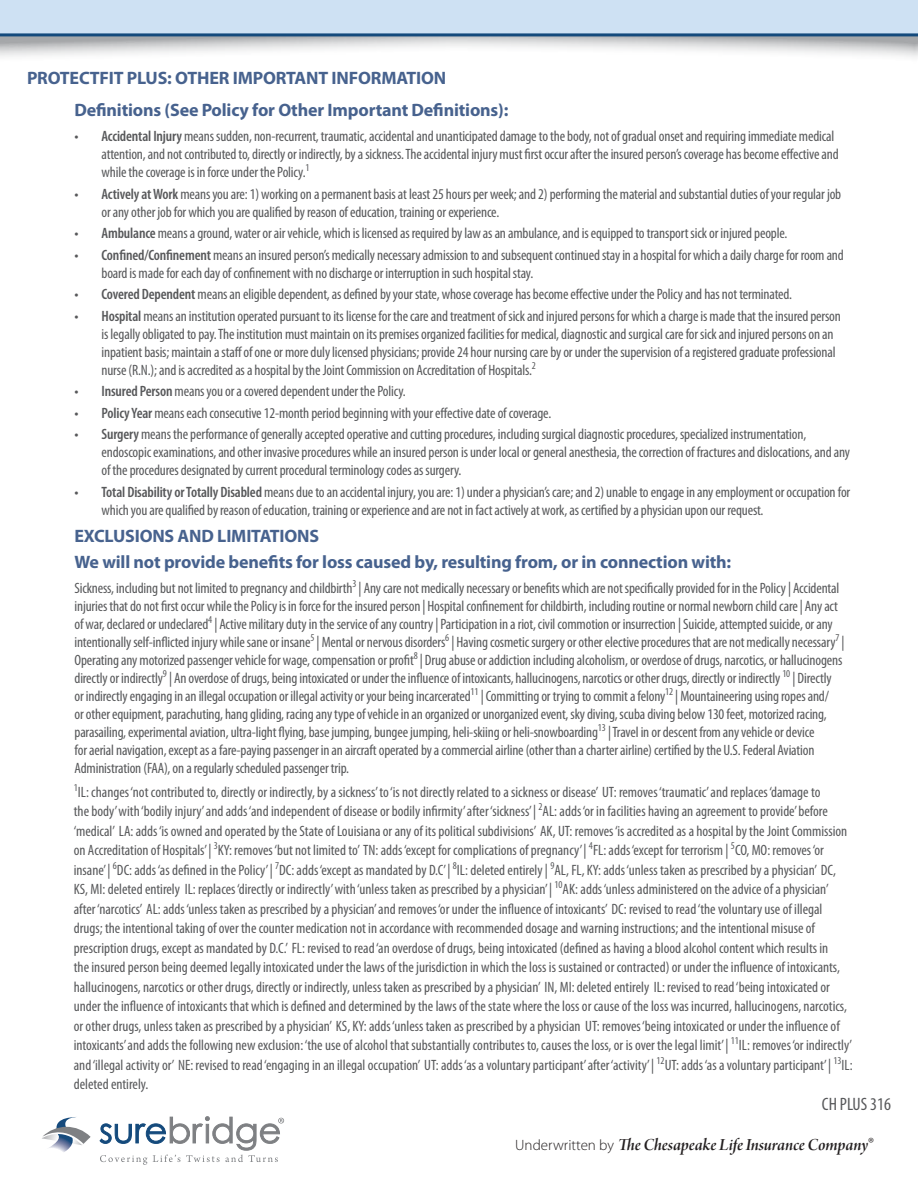
<style>
.page{position:relative;width:918px;height:1188px;background:#fff}
.page>*{position:absolute;margin:0;border:0;box-sizing:border-box;transform-origin:0 0}
.t1{font:700 18px "Myriad Pro";letter-spacing:-.01em;color:#47628e}
.t2{font:18px "Arno Pro Smbd Italic Display";letter-spacing:-.005em;color:#231f20}
.t3{font:condensed 18px "Myriad Pro";color:#57585a}
.t4{font:condensed 15px/18px "Myriad Pro";letter-spacing:-.01em;color:#57585a}
.s1{font-weight:600}
.s2{font-family:"Myriad Pro";font-weight:300;font-size:15px}
</style>
<div class="page">
<svg style="left:0;top:36px;width:918px;height:21px"></svg>
<svg style="left:0;top:0;width:918px;height:36px;background:#c0d6ea"></svg>
<svg style="left:42px;top:1117px;width:49px;height:35px"></svg>
<svg style="left:99px;top:1116px;width:185px;height:49px"></svg>
<p class="t1" style="left:27px;top:66px;width:421px">PROTECTFIT PLUS: OTHER IMPORTANT INFORMATION</p>
<p class="t1" style="left:75px;top:98px;width:435px">Definitions (See Policy for Other Important Definitions):</p>
<p class="t4" style="left:102px;top:127px;width:739px;text-indent:-27px"><span class="s1">• Accidental Injury</span> means sudden, non-recurrent, traumatic, accidental and unanticipated damage to the body, not of gradual onset and requiring immediate medical attention, and not contributed to, directly or indirectly, by a sickness. The accidental injury must first occur after the insured person’s coverage has become effective and while the coverage is in force under the Policy.<sup>1</sup></p>
<p class="t4" style="left:102px;top:184px;width:741px;text-indent:-27px"><span class="s1">• Actively at Work</span> means you are: 1) working on a permanent basis at least 25 hours per week; and 2) performing the material and substantial duties of your regular job or any other job for which you are qualified by reason of education, training or experience.</p>
<p class="t4" style="left:75px;top:224px;width:715px"><span class="s1">• Ambulance</span> means a ground, water or air vehicle, which is licensed as required by law as an ambulance, and is equipped to transport sick or injured people.</p>
<p class="t4" style="left:102px;top:246px;width:744px;text-indent:-27px"><span class="s1">• Confined/Confinement</span> means an insured person’s medically necessary admission to and subsequent continued stay in a hospital for which a daily charge for room and board is made for each day of confinement with no discharge or interruption in such hospital stay.</p>
<p class="t4" style="left:75px;top:285px;width:719px"><span class="s1">• Covered Dependent</span> means an eligible dependent, as defined by your state, whose coverage has become effective under the Policy and has not terminated.</p>
<p class="t4" style="left:102px;top:307px;width:741px;text-indent:-27px"><span class="s1">• Hospital</span> means an institution operated pursuant to its license for the care and treatment of sick and injured persons for which a charge is made that the insured person is legally obligated to pay. The institution must maintain on its premises organized facilities for medical, diagnostic and surgical care for sick and injured persons on an inpatient basis; maintain a staff of one or more duly licensed physicians; provide 24 hour nursing care by or under the supervision of a registered graduate professional nurse (R.N.); and is accredited as a hospital by the Joint Commission on Accreditation of Hospitals.<sup>2</sup></p>
<p class="t4" style="left:75px;top:382px;width:333px"><span class="s1">• Insured Person</span> means you or a covered dependent under the Policy.</p>
<p class="t4" style="left:75px;top:404px;width:478px"><span class="s1">• Policy Year</span> means each consecutive 12-month period beginning with your effective date of coverage.</p>
<p class="t4" style="left:102px;top:425px;width:750px;text-indent:-27px"><span class="s1">• Surgery</span> means the performance of generally accepted operative and cutting procedures, including surgical diagnostic procedures, specialized instrumentation, endoscopic examinations, and other invasive procedures while an insured person is under local or general anesthesia, the correction of fractures and dislocations, and any of the procedures designated by current procedural terminology codes as surgery.</p>
<p class="t4" style="left:102px;top:483px;width:750px;text-indent:-27px"><span class="s1">• Total Disability or Totally Disabled</span> means due to an accidental injury, you are: 1) under a physician’s care; and 2) unable to engage in any employment or occupation for which you are qualified by reason of education, training or experience and are not in fact actively at work, as certified by a physician upon our request.</p>
<p class="t1" style="left:75px;top:550px;width:658px">We will not provide benefits for loss caused by, resulting from, or in connection with:</p>
<p class="t4" style="left:75px;top:579px;width:772px">Sickness, including but not limited to pregnancy and childbirth<sup>3</sup> | Any care not medically necessary or benefits which are not specifically provided for in the Policy | Accidental injuries that do not first occur while the Policy is in force for the insured person | Hospital confinement for childbirth, including routine or normal newborn child care | Any act of war, declared or undeclared<sup>4</sup> | Active military duty in the service of any country | Participation in a riot, civil commotion or insurrection | Suicide, attempted suicide, or any intentionally self-inflicted injury while sane or insane<sup>5</sup> | Mental or nervous disorders<sup>6</sup> | Having cosmetic surgery or other elective procedures that are not medically necessary<sup>7</sup> | Operating any motorized passenger vehicle for wage, compensation or profit<sup>8</sup> | Drug abuse or addiction including alcoholism, or overdose of drugs, narcotics, or hallucinogens directly or indirectly<sup>9</sup> | An overdose of drugs, being intoxicated or under the influence of intoxicants, hallucinogens, narcotics or other drugs, directly or indirectly <sup>10</sup> | Directly or indirectly engaging in an illegal occupation or illegal activity or your being incarcerated<sup>11</sup> | Committing or trying to commit a felony<sup>12</sup> | Mountaineering using ropes and/<br>or other equipment, parachuting, hang gliding, racing any type of vehicle in an organized or unorganized event, sky diving, scuba diving below 130 feet, motorized racing, parasailing, experimental aviation, ultra-light flying, base jumping, bungee jumping, heli-skiing or heli-snowboarding<sup>13</sup> | Travel in or descent from any vehicle or device<br>for aerial navigation, except as a fare-paying passenger in an aircraft operated by a commercial airline (other than a charter airline) certified by the U.S. Federal Aviation Administration (FAA), on a regularly scheduled passenger trip.</p>
<p class="t1" style="left:75px;top:524px;width:246px">EXCLUSIONS AND LIMITATIONS</p>
<p class="t4" style="left:74px;top:782px;width:780px;line-height:19.5px"><sup>1</sup>IL: changes ‘not contributed to, directly or indirectly, by a sickness’ to ‘is not directly related to a sickness or disease’ UT: removes ‘traumatic’ and replaces ‘damage to<br>the body’ with ‘bodily injury’ and adds ‘and independent of disease or bodily infirmity’ after ‘sickness’ | <sup>2</sup>AL: adds ‘or in facilities having an agreement to provide’ before ‘medical’ LA: adds ‘is owned and operated by the State of Louisiana or any of its political subdivisions’ AK, UT: removes ‘is accredited as a hospital by the Joint Commission on Accreditation of Hospitals’ | <sup>3</sup>KY: removes ‘but not limited to’ TN: adds ‘except for complications of pregnancy’ | <sup>4</sup>FL: adds ‘except for terrorism | <sup>5</sup>CO, MO: removes ‘or insane’ | <sup>6</sup>DC: adds ‘as defined in the Policy’ | <sup>7</sup>DC: adds ‘except as mandated by D.C’ | <sup>8</sup>IL: deleted entirely | <sup>9</sup>AL, FL, KY: adds ‘unless taken as prescribed by a physician’ DC, KS, MI: deleted entirely IL: replaces ‘directly or indirectly’ with ‘unless taken as prescribed by a physician’ | <sup>10</sup>AK: adds ‘unless administered on the advice of a physician’ after ‘narcotics’ AL: adds ‘unless taken as prescribed by a physician’ and removes ‘or under the influence of intoxicants’ DC: revised to read ‘the voluntary use of illegal drugs; the intentional taking of over the counter medication not in accordance with recommended dosage and warning instructions; and the intentional misuse of prescription drugs, except as mandated by D.C.’ FL: revised to read ‘an overdose of drugs, being intoxicated (defined as having a blood alcohol content which results in<br>the insured person being deemed legally intoxicated under the laws of the jurisdiction in which the loss is sustained or contracted) or under the influence of intoxicants, hallucinogens, narcotics or other drugs, directly or indirectly, unless taken as prescribed by a physician’ IN, MI: deleted entirely IL: revised to read ‘being intoxicated or under the influence of intoxicants that which is defined and determined by the laws of the state where the loss or cause of the loss was incurred, hallucinogens, narcotics, or other drugs, unless taken as prescribed by a physician’ KS, KY: adds ‘unless taken as prescribed by a physician UT: removes ‘being intoxicated or under the influence of intoxicants’ and adds the following new exclusion: ‘the use of alcohol that substantially contributes to, causes the loss, or is over the legal limit’ | <sup>11</sup>IL: removes ‘or indirectly’ and ‘illegal activity or’ NE: revised to read ‘engaging in an illegal occupation’ UT: adds ‘as a voluntary participant’ after ‘activity’ | <sup>12</sup>UT: adds ‘as a voluntary participant’ | <sup>13</sup>IL: deleted entirely.</p>
<p class="t3" style="left:822px;top:1093px;width:71px">CH PLUS 316</p>
<p class="t2" style="left:515px;top:1135px;width:360px"><span class="s2">Underwritten by</span> The Chesapeake Life Insurance Company<span class="s2">®</span></p>
</div>
